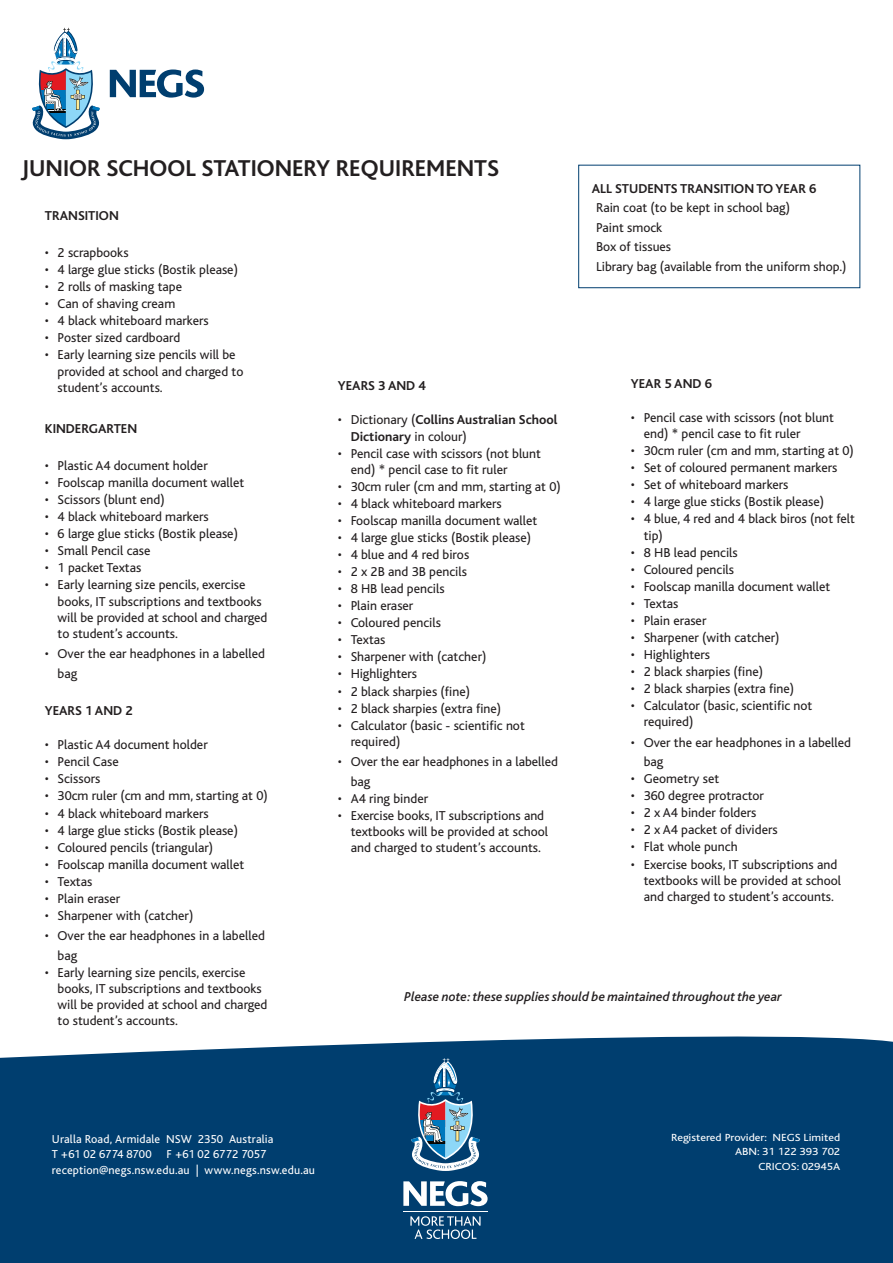
<style>
.page{position:relative;width:893px;height:1263px;background:#fff}
.page>*{position:absolute;margin:0;border:0;box-sizing:border-box;transform-origin:0 0}
.t1{font:700 24px "Bliss";color:#231f20}
.t2{font:13.5px/16.2px "Bliss";color:#231f20}
.t3{font:700 13.5px/16.2px "Bliss";color:#231f20}
.t4{font:italic 500 13.5px "Bliss";color:#231f20}
.t5{font:12px/14.4px "Bliss";letter-spacing:.01em;color:#fff}
.t6{font:10.8px/14.4px "Bliss";color:#fff;text-align:right;scale:1.11 1}
.s1{font-weight:400}
</style>
<div class="page">
<svg style="left:110px;top:70px;width:94px;height:28px"></svg>
<svg style="left:32px;top:28px;width:68px;height:111px"></svg>
<div style="left:0;top:1036px;width:893px;height:227px;background:#003e6f"></div>
<hr style="left:403px;top:1211px;width:85px;height:1px;background:#fff">
<svg style="left:408px;top:1058px;width:75px;height:113px;background:#487397"></svg>
<svg style="left:403px;top:1181px;width:85px;height:25px"></svg>
<svg style="left:410px;top:1216px;width:71px;height:23px;background:#3e6d92"></svg>
<div style="left:578px;top:165px;width:282px;height:123px;border:1px solid #003e6f"></div>
<p class="t1" style="left:21px;top:155px;width:479px">JUNIOR SCHOOL STATIONERY REQUIREMENTS</p>
<p class="t3" style="left:45px;top:207px;width:75px">TRANSITION</p>
<p class="t2" style="left:45px;top:245px;width:85px">• 2 scrapbooks</p>
<p class="t2" style="left:45px;top:262px;width:195px">• 4 large glue sticks (Bostik please)</p>
<p class="t2" style="left:45px;top:279px;width:139px">• 2 rolls of masking tape</p>
<p class="t2" style="left:45px;top:296px;width:132px">• Can of shaving cream</p>
<p class="t2" style="left:45px;top:313px;width:165px">• 4 black whiteboard markers</p>
<p class="t2" style="left:45px;top:330px;width:137px">• Poster sized cardboard</p>
<p class="t2" style="left:58px;top:347px;width:187px;text-indent:-13px">• Early learning size pencils will be provided at school and charged to student’s accounts.</p>
<p class="t3" style="left:45px;top:420px;width:94px">KINDERGARTEN</p>
<p class="t2" style="left:45px;top:458px;width:164px">• Plastic A4 document holder</p>
<p class="t2" style="left:45px;top:475px;width:201px">• Foolscap manilla document wallet</p>
<p class="t2" style="left:45px;top:492px;width:122px">• Scissors (blunt end)</p>
<p class="t2" style="left:45px;top:509px;width:165px">• 4 black whiteboard markers</p>
<p class="t2" style="left:45px;top:526px;width:195px">• 6 large glue sticks (Bostik please)</p>
<p class="t2" style="left:45px;top:543px;width:107px">• Small Pencil case</p>
<p class="t2" style="left:45px;top:560px;width:98px">• 1 packet Textas</p>
<p class="t2" style="left:58px;top:577px;width:211px;text-indent:-13px">• Early learning size pencils, exercise books, IT subscriptions and textbooks will be provided at school and charged to student’s accounts.</p>
<p class="t2" style="left:58px;top:644px;width:209px;line-height:19.5px;text-indent:-13px">• Over the ear headphones in a labelled bag</p>
<p class="t3" style="left:45px;top:703px;width:89px">YEARS 1 AND 2</p>
<p class="t2" style="left:45px;top:737px;width:164px">• Plastic A4 document holder</p>
<p class="t2" style="left:45px;top:754px;width:76px">• Pencil Case</p>
<p class="t2" style="left:45px;top:771px;width:57px">• Scissors</p>
<p class="t2" style="left:45px;top:788px;width:224px">• 30cm ruler (cm and mm, starting at 0)</p>
<p class="t2" style="left:45px;top:805px;width:165px">• 4 black whiteboard markers</p>
<p class="t2" style="left:45px;top:822px;width:195px">• 4 large glue sticks (Bostik please)</p>
<p class="t2" style="left:45px;top:839px;width:170px">• Coloured pencils (triangular)</p>
<p class="t2" style="left:45px;top:856px;width:201px">• Foolscap manilla document wallet</p>
<p class="t2" style="left:45px;top:873px;width:49px">• Textas</p>
<p class="t2" style="left:45px;top:890px;width:77px">• Plain eraser</p>
<p class="t2" style="left:45px;top:907px;width:150px">• Sharpener with (catcher)</p>
<p class="t2" style="left:58px;top:926px;width:209px;line-height:19.5px;text-indent:-13px">• Over the ear headphones in a labelled bag</p>
<p class="t2" style="left:58px;top:964px;width:211px;text-indent:-13px">• Early learning size pencils, exercise books, IT subscriptions and textbooks will be provided at school and charged to student’s accounts.</p>
<p class="t3" style="left:592px;top:180px;width:226px">ALL STUDENTS TRANSITION TO YEAR 6</p>
<p class="t2" style="left:596px;top:200px;width:196px">Rain coat (to be kept in school bag)</p>
<p class="t2" style="left:596px;top:219px;width:68px">Paint smock</p>
<p class="t2" style="left:596px;top:239px;width:77px">Box of tissues</p>
<p class="t2" style="left:596px;top:258px;width:252px">Library bag (available from the uniform shop.)</p>
<p class="t3" style="left:338px;top:378px;width:89px">YEARS 3 AND 4</p>
<p class="t3" style="left:351px;top:412px;width:208px;text-indent:-13px"><span class="s1">• Dictionary (</span>Collins Australian School<br>Dictionary <span class="s1">in colour)</span></p>
<p class="t2" style="left:351px;top:445px;width:192px;text-indent:-13px">• Pencil case with scissors (not blunt end) * pencil case to fit ruler</p>
<p class="t2" style="left:338px;top:479px;width:224px">• 30cm ruler (cm and mm, starting at 0)</p>
<p class="t2" style="left:338px;top:496px;width:165px">• 4 black whiteboard markers</p>
<p class="t2" style="left:338px;top:513px;width:201px">• Foolscap manilla document wallet</p>
<p class="t2" style="left:338px;top:530px;width:195px">• 4 large glue sticks (Bostik please)</p>
<p class="t2" style="left:338px;top:547px;width:133px">• 4 blue and 4 red biros</p>
<p class="t2" style="left:338px;top:564px;width:130px">• 2 x 2B and 3B pencils</p>
<p class="t2" style="left:338px;top:581px;width:108px">• 8 HB lead pencils</p>
<p class="t2" style="left:338px;top:598px;width:77px">• Plain eraser</p>
<p class="t2" style="left:338px;top:615px;width:105px">• Coloured pencils</p>
<p class="t2" style="left:338px;top:632px;width:49px">• Textas</p>
<p class="t2" style="left:338px;top:649px;width:150px">• Sharpener with (catcher)</p>
<p class="t2" style="left:338px;top:666px;width:81px">• Highlighters</p>
<p class="t2" style="left:338px;top:683px;width:134px">• 2 black sharpies (fine)</p>
<p class="t2" style="left:338px;top:700px;width:165px">• 2 black sharpies (extra fine)</p>
<p class="t2" style="left:351px;top:717px;width:176px;text-indent:-13px">• Calculator (basic - scientific not required)</p>
<p class="t2" style="left:351px;top:752px;width:209px;line-height:19.5px;text-indent:-13px">• Over the ear headphones in a labelled bag</p>
<p class="t2" style="left:338px;top:790px;width:92px">• A4 ring binder</p>
<p class="t2" style="left:351px;top:807px;width:199px;text-indent:-13px">• Exercise books, IT subscriptions and textbooks will be provided at school and charged to student’s accounts.</p>
<p class="t3" style="left:631px;top:376px;width:83px">YEAR 5 AND 6</p>
<p class="t2" style="left:644px;top:410px;width:192px;text-indent:-13px">• Pencil case with scissors (not blunt end) * pencil case to fit ruler</p>
<p class="t2" style="left:631px;top:443px;width:224px">• 30cm ruler (cm and mm, starting at 0)</p>
<p class="t2" style="left:631px;top:460px;width:208px">• Set of coloured permanent markers</p>
<p class="t2" style="left:631px;top:477px;width:159px">• Set of whiteboard markers</p>
<p class="t2" style="left:631px;top:494px;width:195px">• 4 large glue sticks (Bostik please)</p>
<p class="t2" style="left:644px;top:511px;width:213px;text-indent:-13px">• 4 blue, 4 red and 4 black biros (not felt tip)</p>
<p class="t2" style="left:631px;top:544px;width:108px">• 8 HB lead pencils</p>
<p class="t2" style="left:631px;top:561px;width:105px">• Coloured pencils</p>
<p class="t2" style="left:631px;top:578px;width:201px">• Foolscap manilla document wallet</p>
<p class="t2" style="left:631px;top:596px;width:49px">• Textas</p>
<p class="t2" style="left:631px;top:613px;width:77px">• Plain eraser</p>
<p class="t2" style="left:631px;top:630px;width:150px">• Sharpener (with catcher)</p>
<p class="t2" style="left:631px;top:647px;width:81px">• Highlighters</p>
<p class="t2" style="left:631px;top:664px;width:134px">• 2 black sharpies (fine)</p>
<p class="t2" style="left:631px;top:681px;width:165px">• 2 black sharpies (extra fine)</p>
<p class="t2" style="left:644px;top:698px;width:170px;text-indent:-13px">• Calculator (basic, scientific not required)</p>
<p class="t2" style="left:644px;top:733px;width:209px;line-height:19.5px;text-indent:-13px">• Over the ear headphones in a labelled bag</p>
<p class="t2" style="left:631px;top:771px;width:90px">• Geometry set</p>
<p class="t2" style="left:631px;top:788px;width:135px">• 360 degree protractor</p>
<p class="t2" style="left:631px;top:805px;width:127px">• 2 x A4 binder folders</p>
<p class="t2" style="left:631px;top:822px;width:148px">• 2 x A4 packet of dividers</p>
<p class="t2" style="left:631px;top:839px;width:108px">• Flat whole punch</p>
<p class="t2" style="left:644px;top:856px;width:199px;text-indent:-13px">• Exercise books, IT subscriptions and textbooks will be provided at school and charged to student’s accounts.</p>
<p class="t4" style="left:404px;top:989px;width:379px">Please note: these supplies should be maintained throughout the year</p>
<p class="t5" style="left:52px;top:1132px;width:223px">Uralla Road, Armidale NSW 2350 Australia<br>T +61 02 6774 8700 F +61 02 6772 7057</p>
<p class="t5" style="left:52px;top:1163px;width:265px">reception@negs.nsw.edu.au | www.negs.nsw.edu.au</p>
<p class="t6" style="left:671px;top:1130px;width:154px">Registered Provider: NEGS Limited<br>ABN: 31 122 393 702<br>CRICOS: 02945A</p>
</div>
